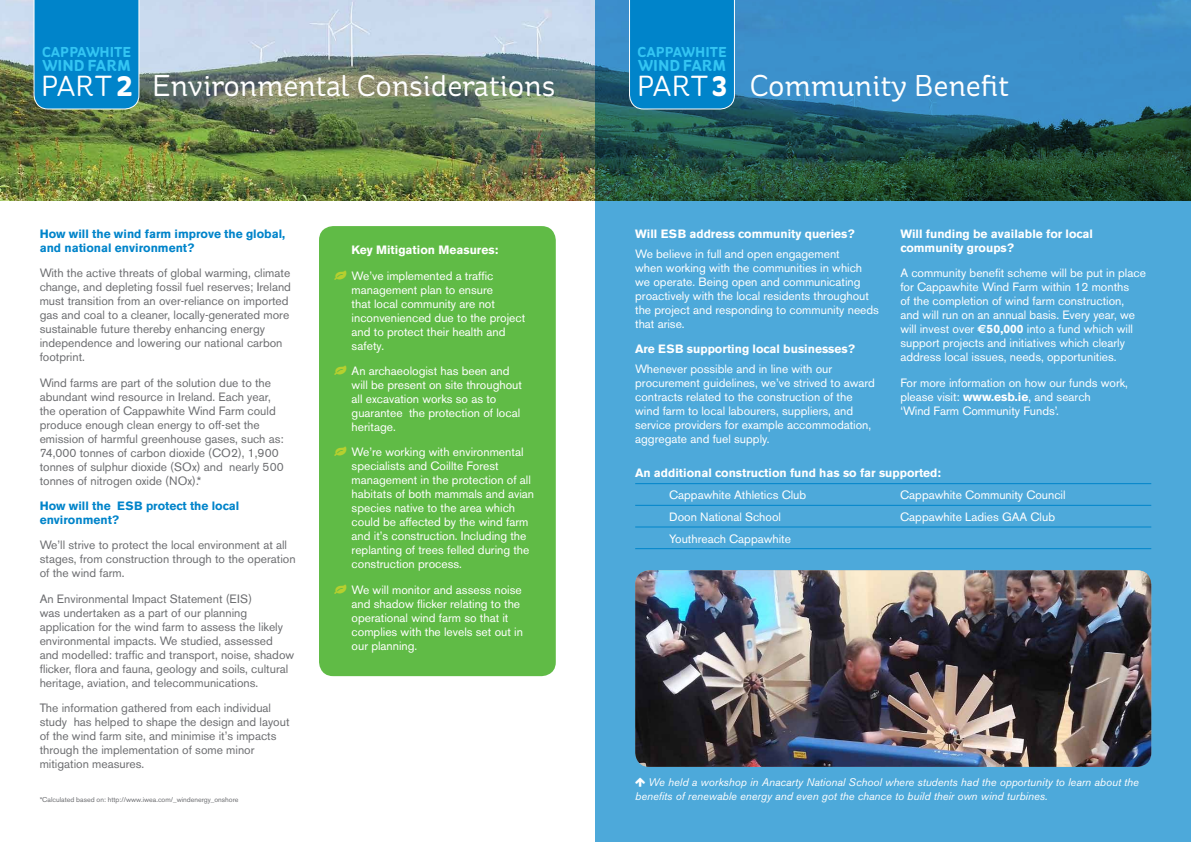
<style>
.page{position:relative;width:1191px;height:842px;background:#fff}
.page>*{position:absolute;margin:0;border:0;box-sizing:border-box;transform-origin:0 0}
.t1{font:30px "St Ryde";letter-spacing:-.01em;color:#fff}
.t2{font:29px "St Ryde";color:#fff}
.t3{font:700 15.9px "St Ryde";color:#33c5f3}
.t4{font:700 14.4px "St Ryde";color:#33c5f3}
.t5{font:12px/14px "Akzidenz Grotesk BE";color:#fff}
.t6{font:12px/14px "Akzidenz Grotesk BE";color:#6c6d70}
.t7{font:700 12px/14px "Akzidenz Grotesk BE";color:#fff}
.t8{font:700 12px/14px "Akzidenz Grotesk BE";color:#0084ca}
.t9{font:italic 11px/14px "Akzidenz Grotesk BE";color:#fff}
.t10{font:7px "Akzidenz Grotesk BE";color:#6c6d70}
.s1{font-weight:700}
.s2{color:#b6cf2f}
.s3{font-family:"Euro Sans";font-weight:700}
</style>
<div class="page">
<img style="left:0;top:0;width:595px;height:200px">
<div style="left:319px;top:226px;width:237px;height:450px;background:#60bb46;border-radius:14px"></div>
<svg style="left:595px;top:0;width:596px;height:842px;background:#4498c1"></svg>
<div style="left:629px;top:0;width:106px;height:109px;background:#0084ca"></div>
<div style="left:34px;top:0;width:105px;height:109px;background:#0084ca"></div>
<img style="left:635px;top:570px;width:516px;height:197px">
<hr style="left:635px;top:483px;width:516px;height:1px;background:#0084ca">
<hr style="left:635px;top:505px;width:516px;height:1px;background:#0084ca">
<hr style="left:635px;top:526px;width:516px;height:1px;background:#0084ca">
<hr style="left:635px;top:548px;width:516px;height:1px;background:#0084ca">
<svg style="left:635px;top:778px;width:10px;height:9px"></svg>
<p class="t4" style="left:42px;top:43px;width:91px">CAPPAWHITE</p>
<p class="t3" style="left:42px;top:56px;width:90px">WIND FARM</p>
<p class="t2" style="left:41px;top:69px;width:93px">PART <span class="s1">2</span></p>
<p class="t4" style="left:637px;top:43px;width:91px">CAPPAWHITE</p>
<p class="t3" style="left:637px;top:56px;width:90px">WIND FARM</p>
<p class="t2" style="left:637px;top:69px;width:92px">PART <span class="s1">3</span></p>
<p class="t1" style="left:152px;top:68px;width:405px">Environmental Considerations</p>
<p class="t1" style="left:749px;top:68px;width:261px">Community Benefit</p>
<p class="t8" style="left:40px;top:227px;width:247px">How will the wind farm improve the global, and national environment?</p>
<p class="t6" style="left:40px;top:266px;width:253px">With the active threats of global warming, climate change, and depleting fossil fuel reserves; Ireland must transition from an over-reliance on imported gas and coal to a cleaner, locally-generated more sustainable future thereby enhancing energy independence and lowering our national carbon footprint.</p>
<p class="t6" style="left:40px;top:375px;width:246px">Wind farms are part of the solution due to the abundant wind resource in Ireland. Each year, the operation of Cappawhite Wind Farm could produce enough clean energy to off-set the emission of harmful greenhouse gases, such as:<br>74,000 tonnes of carbon dioxide (CO2), 1,900 tonnes of sulphur dioxide (SOx) and nearly 500 tonnes of nitrogen oxide (NOx).*</p>
<p class="t8" style="left:40px;top:499px;width:201px">How will the ESB protect the local environment?</p>
<p class="t6" style="left:40px;top:538px;width:257px">We’ll strive to protect the local environment at all stages, from construction through to the operation of the wind farm.</p>
<p class="t6" style="left:40px;top:591px;width:256px">An Environmental Impact Statement (EIS)<br>was undertaken as a part of our planning application for the wind farm to assess the likely environmental impacts. We studied, assessed and modelled: traffic and transport, noise, shadow flicker, flora and fauna, geology and soils, cultural heritage, aviation, and telecommunications.</p>
<p class="t6" style="left:40px;top:701px;width:251px">The information gathered from each individual study has helped to shape the design and layout of the wind farm site, and minimise it’s impacts through the implementation of some minor mitigation measures.</p>
<p class="t10" style="left:40px;top:796px;width:200px">*Calculated based on: http://www.iwea.com/_windenergy_onshore</p>
<p class="t7" style="left:351px;top:243px;width:148px">Key Mitigation Measures:</p>
<p class="t5" style="left:351px;top:268px;width:175px;text-indent:-17px"><span class="s2">●</span> We’ve implemented a traffic management plan to ensure<br>that local community are not inconvenienced due to the project and to protect their health and safety.</p>
<p class="t5" style="left:351px;top:364px;width:172px;text-indent:-17px"><span class="s2">●</span> An archaeologist has been and will be present on site throughout all excavation works so as to guarantee the protection of local heritage.</p>
<p class="t5" style="left:351px;top:445px;width:184px;text-indent:-17px"><span class="s2">●</span> We’re working with environmental specialists and Coillte Forest management in the protection of all habitats of both mammals and avian species native to the area which could be affected by the wind farm and it’s construction. Including the replanting of trees felled during the construction process.</p>
<p class="t5" style="left:351px;top:582px;width:173px;text-indent:-17px"><span class="s2">●</span> We will monitor and assess noise and shadow flicker relating to the operational wind farm so that it complies with the levels set out in our planning.</p>
<p class="t7" style="left:635px;top:227px;width:221px">Will ESB address community queries?</p>
<p class="t5" style="left:635px;top:246px;width:245px">We believe in full and open engagement<br>when working with the communities in which we operate. Being open and communicating proactively with the local residents throughout the project and responding to community needs that arise.</p>
<p class="t7" style="left:635px;top:342px;width:221px">Are ESB supporting local businesses?</p>
<p class="t5" style="left:635px;top:361px;width:241px">Whenever possible and in line with our procurement guidelines, we’ve strived to award contracts related to the construction of the wind farm to local labourers, suppliers, and service providers for example accommodation, aggregate and fuel supply.</p>
<p class="t7" style="left:900px;top:227px;width:194px">Will funding be available for local community groups?</p>
<p class="t5" style="left:900px;top:266px;width:247px">A community benefit scheme will be put in place for Cappawhite Wind Farm within 12 months<br>of the completion of wind farm construction, and will run on an annual basis. Every year, we will invest over <span class="s3">€</span><span class="s1">50,000</span> into a fund which will support projects and initiatives which clearly address local issues, needs, opportunities.</p>
<p class="t5" style="left:900px;top:375px;width:229px">For more information on how our funds work, please visit: <span class="s1">www.esb.ie</span>, and search<br>‘Wind Farm Community Funds’.</p>
<p class="t7" style="left:635px;top:466px;width:307px">An additional construction fund has so far supported:</p>
<p class="t5" style="left:669px;top:488px;width:138px">Cappawhite Athletics Club</p>
<p class="t5" style="left:900px;top:488px;width:167px">Cappawhite Community Council</p>
<p class="t5" style="left:669px;top:510px;width:113px">Doon National School</p>
<p class="t5" style="left:900px;top:510px;width:156px">Cappawhite Ladies GAA Club</p>
<p class="t5" style="left:669px;top:531px;width:123px">Youthreach Cappawhite</p>
<p class="t9" style="left:635px;top:775px;width:505px;text-indent:13px">We held a workshop in Anacarty National School where students had the opportunity to learn about the benefits of renewable energy and even got the chance to build their own wind turbines.</p>
</div>
